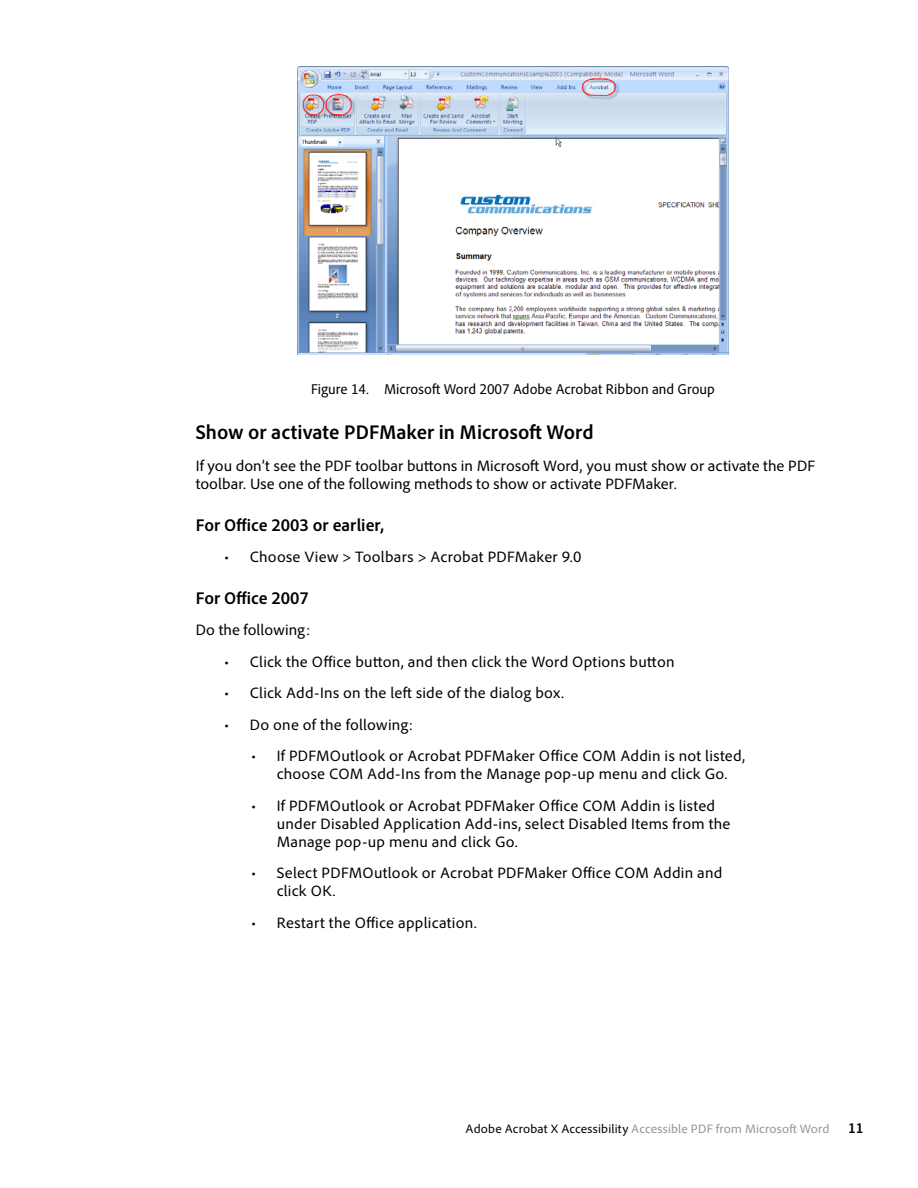
<style>
.page{position:relative;width:918px;height:1188px;background:#fff}
.page>*{position:absolute;margin:0;border:0;box-sizing:border-box;transform-origin:0 0}
.Heading_2{font:700 semi-condensed 21px "Adobe Clean";color:#000}
.Heading_3{font:700 semi-condensed 18px "Adobe Clean";color:#000}
.Body_Text{font:15.75px/18px "Adobe Clean";letter-spacing:.015em;color:#000}
.t1{font:semi-condensed 15px "Adobe Clean";color:#000}
.t2{font:12.75px "Adobe Clean";letter-spacing:.015em;color:#939598}
.s1{color:#000}
.s2{font-weight:700;font-stretch:semi-condensed;font-size:15px;color:#000}
</style>
<div class="page">
<img style="left:297px;top:66px;width:432px;height:288px">
<p class="t1" style="left:311px;top:380px;width:405px">Figure 14. Microsoft Word 2007 Adobe Acrobat Ribbon and Group</p>
<h2 class="Heading_2" style="left:196px;top:420px;width:399px">Show or activate PDFMaker in Microsoft Word</h2>
<p class="Body_Text" style="left:196px;top:456px;width:621px">If you don’t see the PDF toolbar buttons in Microsoft Word, you must show or activate the PDF toolbar. Use one of the following methods to show or activate PDFMaker.</p>
<h3 class="Heading_3" style="left:196px;top:514px;width:190px">For Office 2003 or earlier,</h3>
<p class="Body_Text" style="left:224px;top:548px;width:359px">• Choose View &gt; Toolbars &gt; Acrobat PDFMaker 9.0</p>
<h3 class="Heading_3" style="left:196px;top:587px;width:115px">For Office 2007</h3>
<p class="Body_Text" style="left:196px;top:621px;width:116px">Do the following:</p>
<p class="Body_Text" style="left:224px;top:652px;width:452px">• Click the Office button, and then click the Word Options button</p>
<p class="Body_Text" style="left:224px;top:684px;width:341px">• Click Add-Ins on the left side of the dialog box.</p>
<p class="Body_Text" style="left:224px;top:715px;width:190px">• Do one of the following:</p>
<p class="Body_Text" style="left:251px;top:747px;width:496px;text-align:center">• If PDFMOutlook or Acrobat PDFMaker Office COM Addin is not listed, choose COM Add-Ins from the Manage pop-up menu and click Go.</p>
<p class="Body_Text" style="left:277px;top:796px;width:455px;text-indent:-25px">• If PDFMOutlook or Acrobat PDFMaker Office COM Addin is listed under Disabled Application Add-ins, select Disabled Items from the<br>Manage pop-up menu and click Go.</p>
<p class="Body_Text" style="left:277px;top:864px;width:447px;text-indent:-25px">• Select PDFMOutlook or Acrobat PDFMaker Office COM Addin and click OK.</p>
<p class="Body_Text" style="left:251px;top:913px;width:227px">• Restart the Office application.</p>
<p class="t2" style="left:466px;top:1121px;width:400px"><span class="s1">Adobe Acrobat X Accessibility</span> Accessible PDF from Microsoft Word <span class="s2">11</span></p>
</div>
